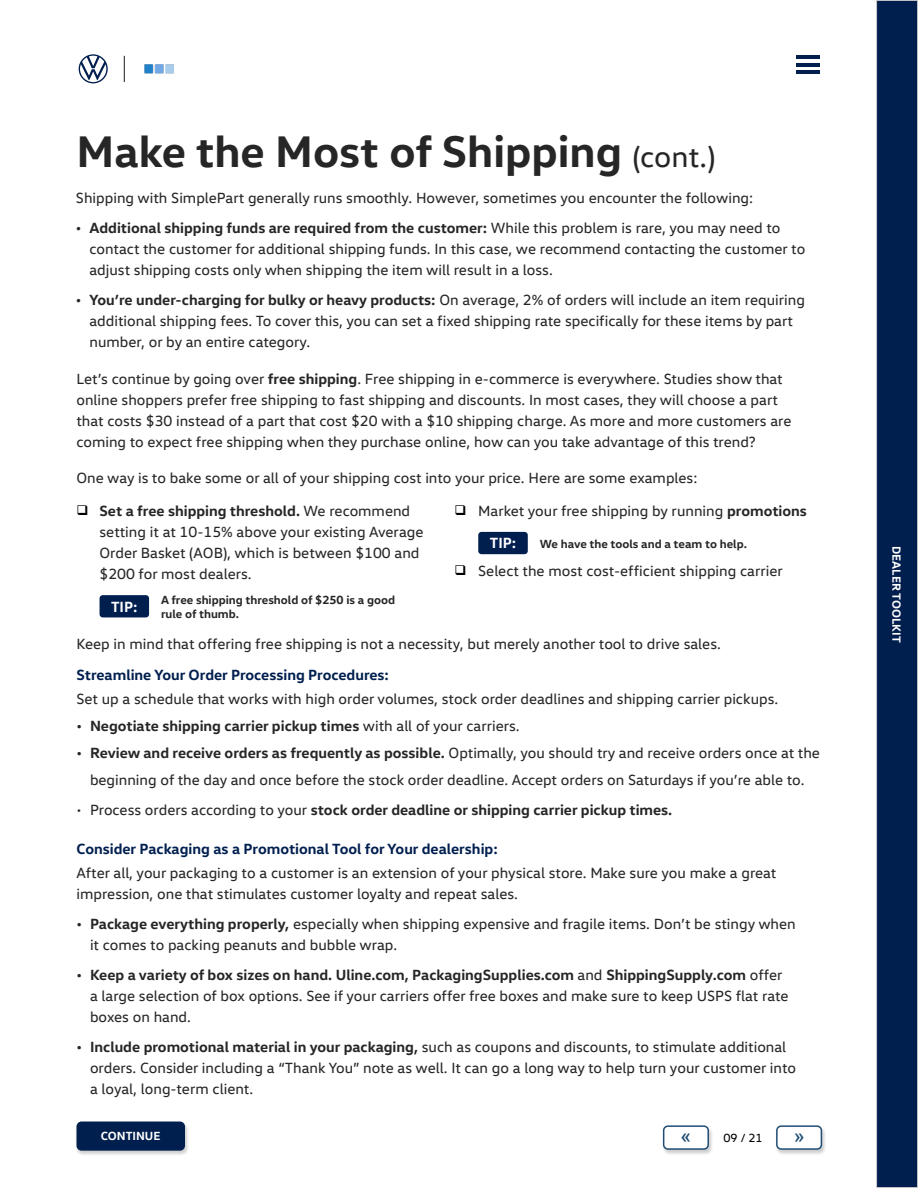
<style>
.page{position:relative;width:918px;height:1188px;background:#fff}
.page>*{position:absolute;margin:0;border:0;box-sizing:border-box;transform-origin:0 0}
.t1{font:700 45px "VW Head";color:#262626}
.t2{font:500 21px "Roboto";color:#204d74}
.t3{font:15px/21px "VW Head";color:#262626}
.t4{font:700 15px "VW Head";color:#262626}
.t5{font:700 15px "VW Head";color:#001f4f}
.t6{font:700 15px "VW Head";color:#fff}
.t7{font:700 12px/14.4px "VW Head";color:#262626}
.t8{font:700 12px "VW Head";color:#fff}
.t9{font:12px "VW Head";color:#000}
.s1{font-weight:400;font-size:30px}
.s2{font-weight:700}
.s3{font-weight:400}
</style>
<div class="page">
<hr style="left:796px;top:70px;width:24px;height:4px;background:#001f4f">
<hr style="left:796px;top:56px;width:24px;height:3px;background:#001f4f">
<hr style="left:796px;top:63px;width:24px;height:3px;background:#001f4f">
<img style="left:144px;top:64px;width:30px;height:10px">
<svg style="left:124px;top:56px;width:1px;height:26px"></svg>
<div style="left:876px;top:0;width:42px;height:1188px;background:#001f4f;border:1px solid #cbcaca"></div>
<svg style="left:79px;top:54px;width:29px;height:29px"></svg>
<div style="left:100px;top:595px;width:49px;height:22px;background:#001f4f;border-radius:3px"></div>
<div style="left:478px;top:532px;width:50px;height:22px;background:#001f4f;border-radius:3px"></div>
<div style="left:661px;top:1125px;width:52px;height:30px;background:#000;opacity:.2"></div>
<div style="left:664px;top:1126px;width:44px;height:23px;background:#fff;border-radius:4px"></div>
<div style="left:663px;top:1125px;width:46px;height:25px;border:2px solid #204d74;border-radius:4px"></div>
<div style="left:774px;top:1125px;width:52px;height:30px;background:#000;opacity:.2"></div>
<div style="left:777px;top:1126px;width:44px;height:23px;background:#fff;border-radius:4px"></div>
<div style="left:776px;top:1125px;width:46px;height:25px;border:2px solid #204d74;border-radius:4px"></div>
<div style="left:75px;top:1121px;width:114px;height:35px;background:#000;opacity:.2"></div>
<div style="left:77px;top:1122px;width:107px;height:28px;background:#001f4f;border-radius:4px"></div>
<div style="left:77px;top:1122px;width:108px;height:29px;border:2px solid #001f4f;border-radius:4px"></div>
<h1 class="t1" style="left:76px;top:122px;width:641px">Make the Most of Shipping <span class="s1">(cont.)</span></h1>
<p class="t3" style="left:76px;top:187px;width:679px">Shipping with SimplePart generally runs smoothly. However, sometimes you encounter the following:</p>
<p class="t3" style="left:89px;top:217px;width:717px;text-indent:-14px"><span class="s2">• Additional shipping funds are required from the customer:</span> While this problem is rare, you may need to contact the customer for additional shipping funds. In this case, we recommend contacting the customer to adjust shipping costs only when shipping the item will result in a loss.</p>
<p class="t3" style="left:89px;top:289px;width:717px;text-indent:-14px"><span class="s2">• You’re under-charging for bulky or heavy products:</span> On average, 2% of orders will include an item requiring additional shipping fees. To cover this, you can set a fixed shipping rate specifically for these items by part number, or by an entire category.</p>
<p class="t3" style="left:76px;top:368px;width:716px">Let’s continue by going over <span class="s2">free shipping</span>. Free shipping in e-commerce is everywhere. Studies show that online shoppers prefer free shipping to fast shipping and discounts. In most cases, they will choose a part that costs $30 instead of a part that cost $20 with a $10 shipping charge. As more and more customers are coming to expect free shipping when they purchase online, how can you take advantage of this trend?</p>
<p class="t3" style="left:76px;top:467px;width:622px">One way is to bake some or all of your shipping cost into your price. Here are some examples:</p>
<p class="t3" style="left:478px;top:500px;width:330px">Market your free shipping by running <span class="s2">promotions</span></p>
<p class="t3" style="left:100px;top:500px;width:325px"><span class="s2">Set a free shipping threshold.</span> We recommend setting it at 10-15% above your existing Average Order Basket (AOB), which is between $100 and $200 for most dealers.</p>
<p class="t6" style="left:490px;top:533px;width:28px">TIP:</p>
<p class="t7" style="left:540px;top:536px;width:209px">We have the tools and a team to help.</p>
<p class="t3" style="left:478px;top:560px;width:306px">Select the most cost-efficient shipping carrier</p>
<p class="t6" style="left:111px;top:597px;width:28px">TIP:</p>
<p class="t7" style="left:161px;top:592px;width:236px">A free shipping threshold of $250 is a good rule of thumb.</p>
<p class="t3" style="left:76px;top:632px;width:646px">Keep in mind that offering free shipping is not a necessity, but merely another tool to drive sales.</p>
<p class="t5" style="left:76px;top:665px;width:314px">Streamline Your Order Processing Procedures:</p>
<p class="t3" style="left:76px;top:688px;width:703px">Set up a schedule that works with high order volumes, stock order deadlines and shipping carrier pickups.</p>
<p class="t4" style="left:76px;top:716px;width:445px">• Negotiate shipping carrier pickup times <span class="s3">with all of your carriers.</span></p>
<p class="t3" style="left:76px;top:739px;width:745px;line-height:27px;text-align:center"><span class="s2">• Review and receive orders as frequently as possible.</span> Optimally, you should try and receive orders once at the beginning of the day and once before the stock order deadline. Accept orders on Saturdays if you’re able to.</p>
<p class="t4" style="left:76px;top:800px;width:597px"><span class="s3">• Process orders according to your</span> stock order deadline or shipping carrier pickup times.</p>
<p class="t5" style="left:76px;top:839px;width:423px">Consider Packaging as a Promotional Tool for Your dealership:</p>
<p class="t3" style="left:76px;top:862px;width:701px">After all, your packaging to a customer is an extension of your physical store. Make sure you make a great impression, one that stimulates customer loyalty and repeat sales.</p>
<p class="t3" style="left:90px;top:913px;width:707px;text-indent:-14px"><span class="s2">• Package everything properly,</span> especially when shipping expensive and fragile items. Don’t be stingy when it comes to packing peanuts and bubble wrap.</p>
<p class="t3" style="left:90px;top:964px;width:700px;text-indent:-14px"><span class="s2">• Keep a variety of box sizes on hand. Uline.com, PackagingSupplies.com</span> and <span class="s2">ShippingSupply.com</span> offer a large selection of box options. See if your carriers offer free boxes and make sure to keep USPS flat rate boxes on hand.</p>
<p class="t3" style="left:90px;top:1036px;width:708px;text-indent:-14px"><span class="s2">• Include promotional material in your packaging,</span> such as coupons and discounts, to stimulate additional orders. Consider including a “Thank You” note as well. It can go a long way to help turn your customer into a loyal, long-term client.</p>
<p class="t8" style="left:101px;top:1128px;width:61px">CONTINUE</p>
<h2 class="t2" style="left:681px;top:1120px;width:12px">«</h2>
<p class="t9" style="left:724px;top:1130px;width:41px">09 / 21</p>
<h2 class="t2" style="left:794px;top:1120px;width:12px">»</h2>
<p class="t8" style="left:904px;top:546px;width:98px;rotate:90deg">DEALER TOOLKIT</p>
</div>
